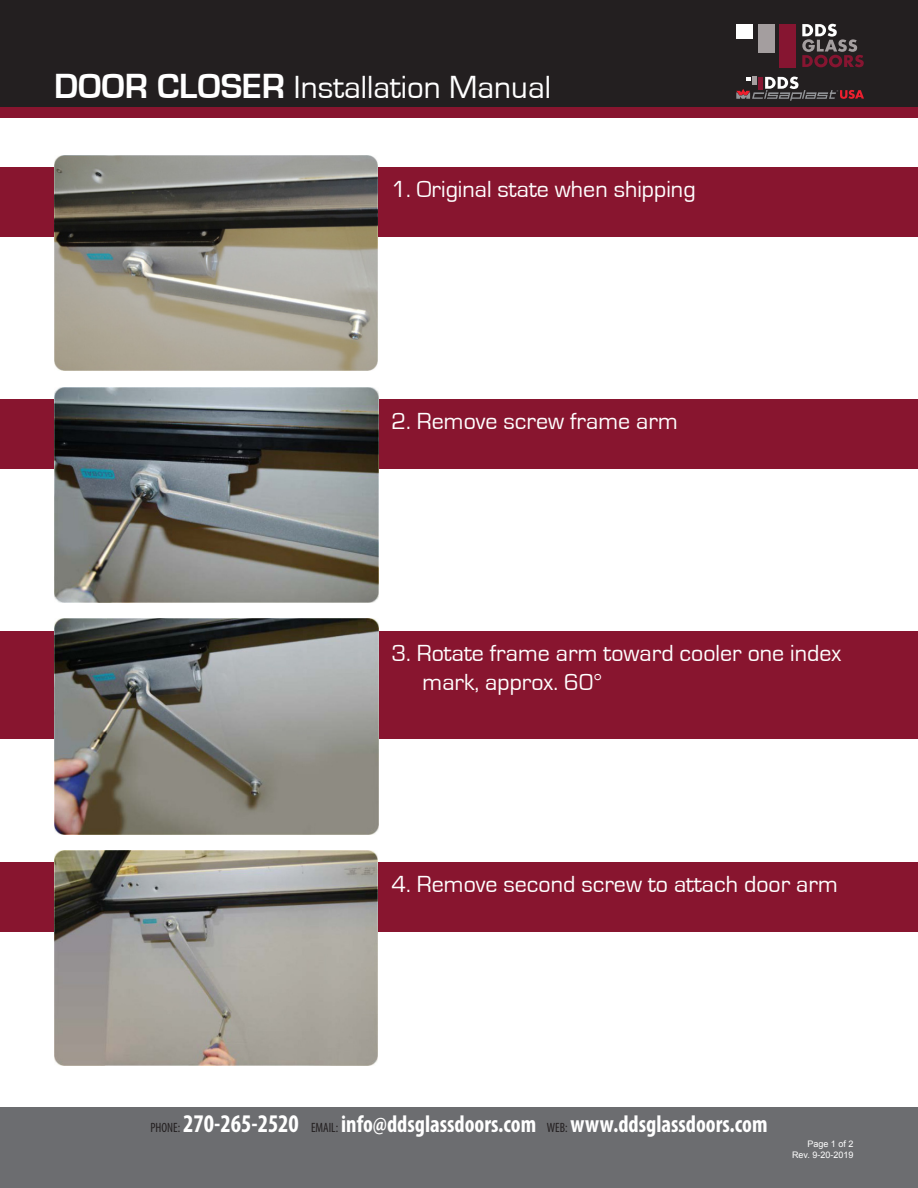
<style>
.page{position:relative;width:918px;height:1188px;background:#fff}
.page>*{position:absolute;margin:0;border:0;box-sizing:border-box;transform-origin:0 0}
.t1{font:33px "Eurostile";color:#fff}
.t2{font:24px/28.8px "Eurostile";color:#fff}
.t3{font:700 condensed 24px "Myriad Pro";color:#fff;scale:.95 1}
.t4{font:9px "Arial";color:#fff}
.s1{font-weight:700;font-size:36px}
.s2{font-weight:400;font-size:13.5px;color:#231f20}
.s3{font-size:25.5px}
</style>
<div class="page">
<div style="left:0;top:0;width:918px;height:107px;background:#231f20"></div>
<div style="left:0;top:1107px;width:918px;height:81px;background:#6c6d70"></div>
<div style="left:0;top:107px;width:918px;height:11px;background:#88152f"></div>
<div style="left:736px;top:24px;width:17px;height:14px;background:#fff"></div>
<div style="left:779px;top:24px;width:17px;height:43px;background:#861531"></div>
<div style="left:758px;top:24px;width:16px;height:29px;background:#a49e9f"></div>
<svg style="left:802px;top:24px;width:62px;height:43px"></svg>
<svg style="left:736px;top:77px;width:128px;height:24px"></svg>
<div style="left:0;top:168px;width:918px;height:69px;background:#88152f"></div>
<div style="left:0;top:399px;width:918px;height:69px;background:#88152f"></div>
<div style="left:0;top:631px;width:918px;height:108px;background:#88152f"></div>
<div style="left:0;top:862px;width:918px;height:70px;background:#88152f"></div>
<img style="left:54px;top:156px;width:324px;height:215px">
<img style="left:54px;top:387px;width:324px;height:216px">
<img style="left:54px;top:619px;width:324px;height:215px">
<img style="left:54px;top:850px;width:324px;height:216px">
<p class="t1" style="left:54px;top:69px;width:499px"><span class="s1">DOOR CLOSER</span> Installation Manual</p>
<p class="t2" style="left:392px;top:176px;width:306px">1. Original state when shipping</p>
<p class="t2" style="left:392px;top:407px;width:288px">2. Remove screw frame arm</p>
<p class="t2" style="left:423px;top:639px;width:420px;text-indent:-31px">3. Rotate frame arm toward cooler one index mark, approx. 60°</p>
<p class="t2" style="left:392px;top:871px;width:448px">4. Remove second screw to attach door arm</p>
<p class="t3" style="left:150px;top:1109px;width:651px"><span class="s2">PHONE:</span> <span class="s3">270-265-2520</span> <span class="s2">EMAIL:</span> info@ddsglassdoors.com <span class="s2">WEB:</span> www.ddsglassdoors.com</p>
<p class="t4" style="left:807px;top:1139px;width:48px">Page 1 of 2</p>
<p class="t4" style="left:792px;top:1150px;width:63px">Rev. 9-20-2019</p>
</div>
